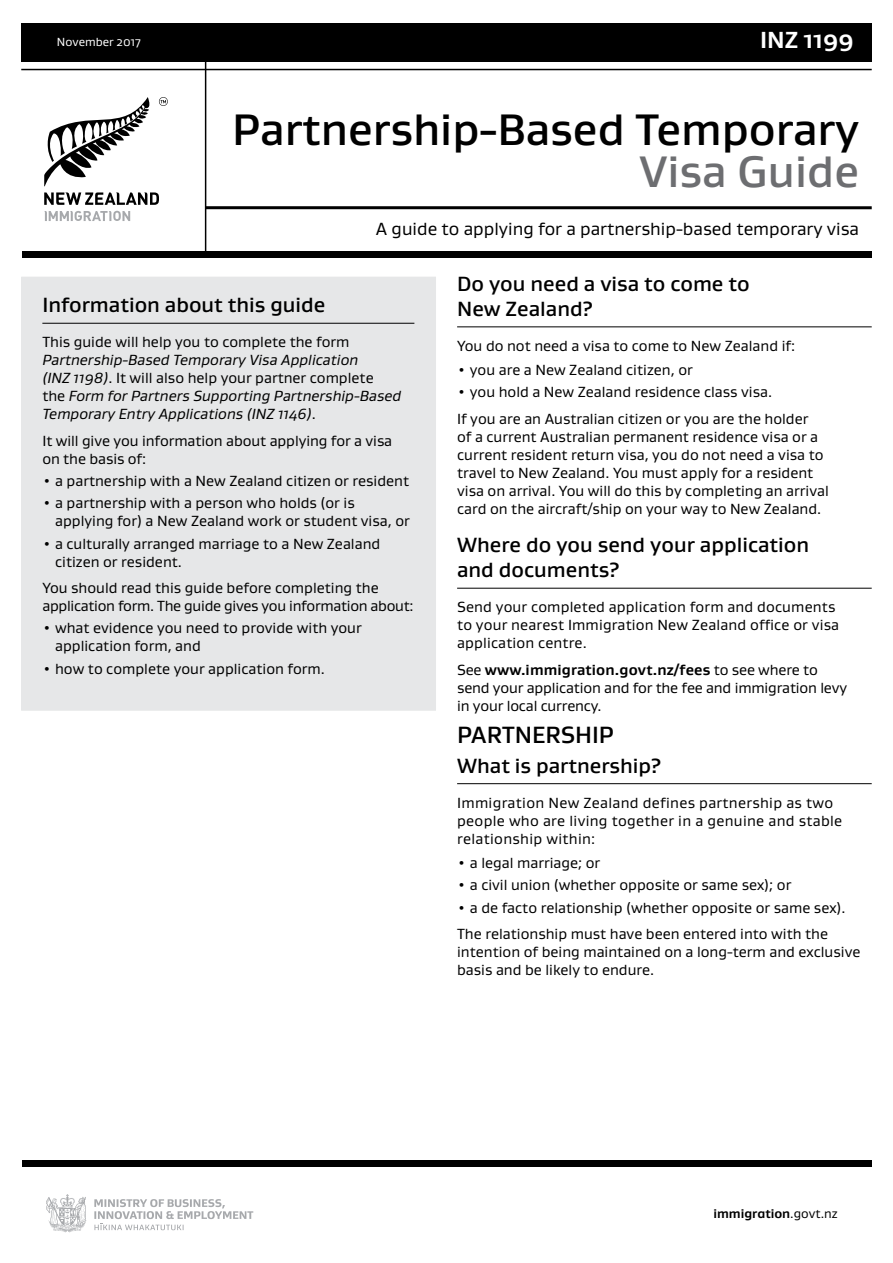
<style>
.page{position:relative;width:893px;height:1263px;background:#fff}
.page>*{position:absolute;margin:0;border:0;box-sizing:border-box;transform-origin:0 0}
.t1{font:500 45px "Gustan";color:#000}
.t2{font:500 45px "Gustan";color:#6d6e71}
.t3{font:500 24px "Gustan";color:#000}
.t4{font:700 23.7px "Gustan";color:#fff}
.t5{font:500 21px/25.2px "Gustan";color:#000}
.t6{font:18px "Gustan";color:#000}
.t7{font:15px/18px "Gustan";color:#000}
.t8{font:italic 15px/18px "Gustan";color:#000}
.t9{font:15px/18px "Gustan";letter-spacing:.02em;color:#000}
.t10{font:15px/18px "Gustan";letter-spacing:-.02em;color:#000}
.t11{font:700 12.9px "Gustan";color:#000}
.t12{font:12px "Gustan";color:#fff}
.s1{font-style:normal}
.s2{font-weight:700}
.s3{font-weight:400}
</style>
<div class="page">
<div style="left:21px;top:23px;width:851px;height:39px;background:#000"></div>
<hr style="left:21px;top:69px;width:851px;height:1px;background:#000">
<hr style="left:206px;top:206px;width:666px;height:3px;background:#000">
<div style="left:22px;top:252px;width:850px;height:6px;background:#000"></div>
<div style="left:22px;top:1160px;width:850px;height:6px;background:#000"></div>
<svg style="left:46px;top:1194px;width:41px;height:38px"></svg>
<svg style="left:94px;top:1199px;width:159px;height:31px"></svg>
<hr style="left:205px;top:32px;width:1px;height:221px;background:#000">
<svg style="left:44px;top:97px;width:106px;height:89px"></svg>
<svg style="left:159px;top:97px;width:9px;height:9px"></svg>
<svg style="left:44px;top:192px;width:115px;height:13px"></svg>
<svg style="left:44px;top:211px;width:86px;height:10px"></svg>
<div style="left:21px;top:277px;width:415px;height:433px;background:#e6e7e8"></div>
<hr style="left:42px;top:323px;width:372px;height:1px;background:#000">
<hr style="left:457px;top:326px;width:415px;height:1px;background:#000">
<hr style="left:457px;top:588px;width:415px;height:1px;background:#000">
<hr style="left:457px;top:783px;width:415px;height:1px;background:#000">
<p class="t12" style="left:57px;top:34px;width:85px">November 2017</p>
<h3 class="t4" style="left:760px;top:24px;width:95px">INZ 1199</h3>
<h1 class="t1" style="left:232px;top:100px;width:628px">Partnership-Based Temporary</h1>
<h1 class="t2" style="left:639px;top:142px;width:221px">Visa Guide</h1>
<p class="t6" style="left:376px;top:217px;width:485px">A guide to applying for a partnership-based temporary visa</p>
<h3 class="t5" style="left:42px;top:292px;width:285px">Information about this guide</h3>
<p class="t7" style="left:42px;top:333px;width:309px">This guide will help you to complete the form</p>
<p class="t8" style="left:42px;top:351px;width:360px">Partnership-Based Temporary Visa Application<br>(INZ 1198)<span class="s1">. It will also help your partner complete<br>the</span> Form for Partners Supporting Partnership-Based Temporary Entry Applications (INZ 1146)<span class="s1">.</span></p>
<p class="t7" style="left:42px;top:431px;width:351px">It will give you information about applying for a visa on the basis of:</p>
<p class="t7" style="left:42px;top:471px;width:368px">• a partnership with a New Zealand citizen or resident</p>
<p class="t7" style="left:55px;top:494px;width:356px;text-indent:-13px">• a partnership with a person who holds (or is applying for) a New Zealand work or student visa, or</p>
<p class="t7" style="left:55px;top:534px;width:327px;text-indent:-13px">• a culturally arranged marriage to a New Zealand citizen or resident.</p>
<p class="t10" style="left:42px;top:578px;width:373px">You should read this guide before completing the application form. The guide gives you information about:</p>
<p class="t7" style="left:55px;top:619px;width:308px;text-indent:-13px">• what evidence you need to provide with your application form, and</p>
<p class="t7" style="left:42px;top:659px;width:284px">• how to complete your application form.</p>
<h3 class="t5" style="left:457px;top:270px;width:294px">Do you need a visa to come to<br>New Zealand?</h3>
<p class="t7" style="left:457px;top:336px;width:340px">You do not need a visa to come to New Zealand if:</p>
<p class="t7" style="left:457px;top:361px;width:237px">• you are a New Zealand citizen, or</p>
<p class="t7" style="left:457px;top:379px;width:353px;line-height:26.5px">• you hold a New Zealand residence class visa.<br>If you are an Australian citizen or you are the holder</p>
<p class="t7" style="left:457px;top:427px;width:373px">of a current Australian permanent residence visa or a current resident return visa, you do not need a visa to travel to New Zealand. You must apply for a resident visa on arrival. You will do this by completing an arrival card on the aircraft/ship on your way to New Zealand.</p>
<h3 class="t5" style="left:457px;top:532px;width:354px">Where do you send your application and documents?</h3>
<p class="t7" style="left:457px;top:598px;width:384px">Send your completed application form and documents to your nearest Immigration New Zealand office or visa application centre.</p>
<p class="t7" style="left:457px;top:660px;width:392px">See <span class="s2">www.immigration.govt.nz/fees</span> to see where to send your application and for the fee and immigration levy in your local currency.</p>
<h2 class="t3" style="left:457px;top:719px;width:158px">PARTNERSHIP</h2>
<h3 class="t5" style="left:457px;top:752px;width:206px">What is partnership?</h3>
<p class="t9" style="left:457px;top:793px;width:387px">Immigration New Zealand defines partnership as two people who are living together in a genuine and stable relationship within:</p>
<p class="t7" style="left:457px;top:853px;width:145px">• a legal marriage; or</p>
<p class="t7" style="left:457px;top:876px;width:336px">• a civil union (whether opposite or same sex); or</p>
<p class="t7" style="left:457px;top:894px;width:390px;line-height:26.5px">• a de facto relationship (whether opposite or same sex).<br>The relationship must have been entered into with the</p>
<p class="t7" style="left:457px;top:942px;width:405px">intention of being maintained on a long-term and exclusive basis and be likely to endure.</p>
<p class="t11" style="left:713px;top:1205px;width:126px">immigration<span class="s3">.govt.nz</span></p>
</div>
